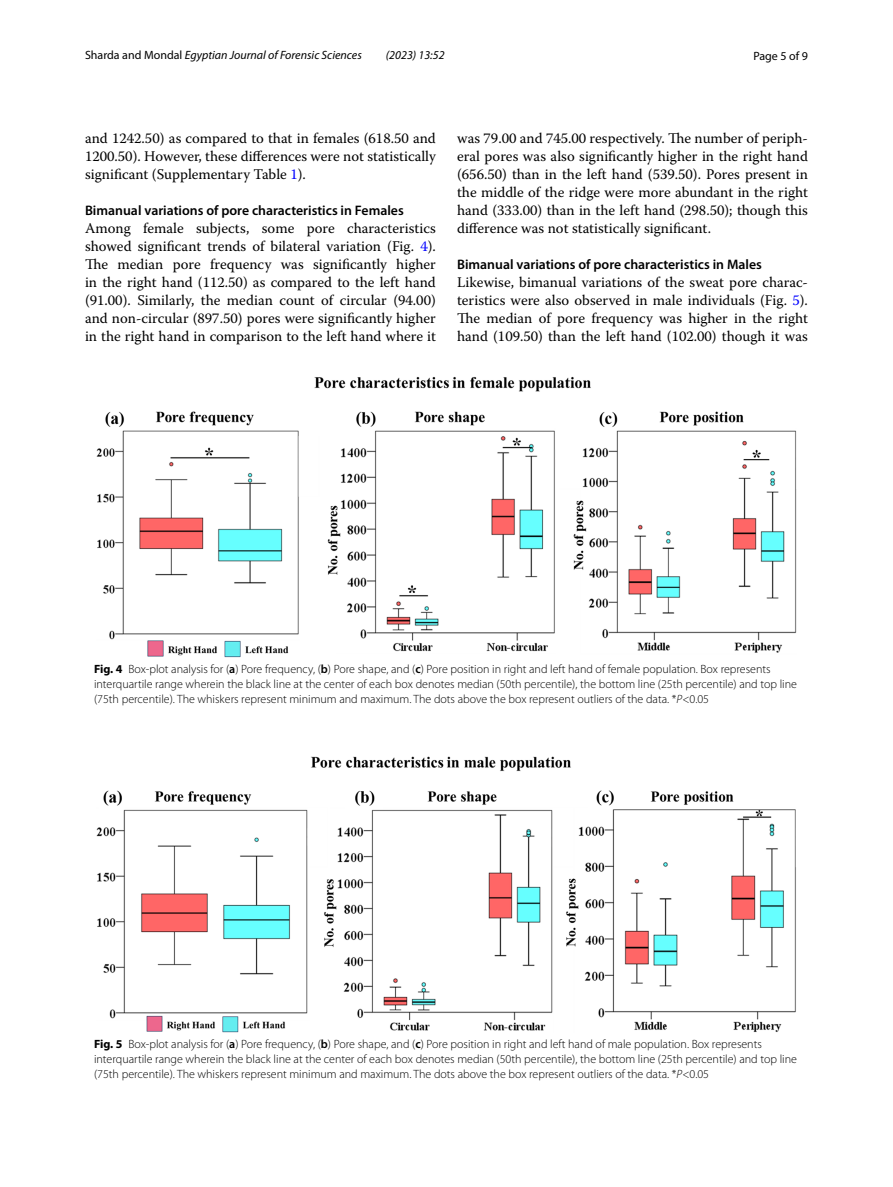
<style>
.page{position:relative;width:893px;height:1187px;background:#fff}
.page>*{position:absolute;margin:0;border:0;box-sizing:border-box;transform-origin:0 0}
.t1{font:14.7px/18px "Warnock Pro";color:#000;text-align:justify}
.t2{font:600 13.8px "Myriad Pro";color:#000}
.t3{font:300 12px/15px "Myriad Pro";color:#000}
.t4{font:italic 12px "Myriad Pro";color:#000}
.t5{font:12px "Myriad Pro";color:#000}
.s1{font-style:normal}
.s2{color:#00f}
.s3{font-weight:700}
.s4{font-weight:600}
.s5{font-style:italic}
</style>
<div class="page">
<img style="left:96px;top:376px;width:701px;height:281px">
<img style="left:96px;top:756px;width:700px;height:276px">
<p class="t4" style="left:85px;top:48px;width:278px"><span class="s1">Sharda and Mondal</span> Egyptian Journal of Forensic Sciences</p>
<p class="t4" style="left:386px;top:48px;width:60px">(2023) 13:52</p>
<p class="t5" style="left:753px;top:48px;width:56px">Page 5 of 9</p>
<p class="t1" style="left:85px;top:128px;width:352px">and 1242.50) as compared to that in females (618.50 and 1200.50). However, these differences were not statistically significant (Supplementary Table <span class="s2">1</span>).</p>
<p class="t2" style="left:85px;top:201px;width:320px">Bimanual variations of pore characteristics in Females</p>
<p class="t1" style="left:85px;top:218px;width:352px">Among female subjects, some pore characteristics showed significant trends of bilateral variation (Fig. <span class="s2">4</span>).<br>The median pore frequency was significantly higher in the right hand (112.50) as compared to the left hand (91.00). Similarly, the median count of circular (94.00) and non-circular (897.50) pores were significantly higher in the right hand in comparison to the left hand where it</p>
<p class="t1" style="left:457px;top:128px;width:352px">was 79.00 and 745.00 respectively. The number of periph&shy;eral pores was also significantly higher in the right hand (656.50) than in the left hand (539.50). Pores present in the middle of the ridge were more abundant in the right hand (333.00) than in the left hand (298.50); though this difference was not statistically significant.</p>
<p class="t2" style="left:457px;top:255px;width:306px">Bimanual variations of pore characteristics in Males</p>
<p class="t1" style="left:457px;top:272px;width:352px">Likewise, bimanual variations of the sweat pore charac&shy;teristics were also observed in male individuals (Fig. <span class="s2">5</span>).<br>The median of pore frequency was higher in the right hand (109.50) than the left hand (102.00) though it was</p>
<p class="t3" style="left:94px;top:661px;width:704px"><span class="s3">Fig. 4</span> Box-plot analysis for (<span class="s4">a</span>) Pore frequency, (<span class="s4">b</span>) Pore shape, and (<span class="s4">c</span>) Pore position in right and left hand of female population. Box represents interquartile range wherein the black line at the center of each box denotes median (50th percentile), the bottom line (25th percentile) and top line (75th percentile). The whiskers represent minimum and maximum. The dots above the box represent outliers of the data. *<span class="s5">P</span>&lt;0.05</p>
<p class="t3" style="left:94px;top:1036px;width:704px"><span class="s3">Fig. 5</span> Box-plot analysis for (<span class="s4">a</span>) Pore frequency, (<span class="s4">b</span>) Pore shape, and (<span class="s4">c</span>) Pore position in right and left hand of male population. Box represents interquartile range wherein the black line at the center of each box denotes median (50th percentile), the bottom line (25th percentile) and top line (75th percentile). The whiskers represent minimum and maximum. The dots above the box represent outliers of the data. *<span class="s5">P</span>&lt;0.05</p>
</div>
